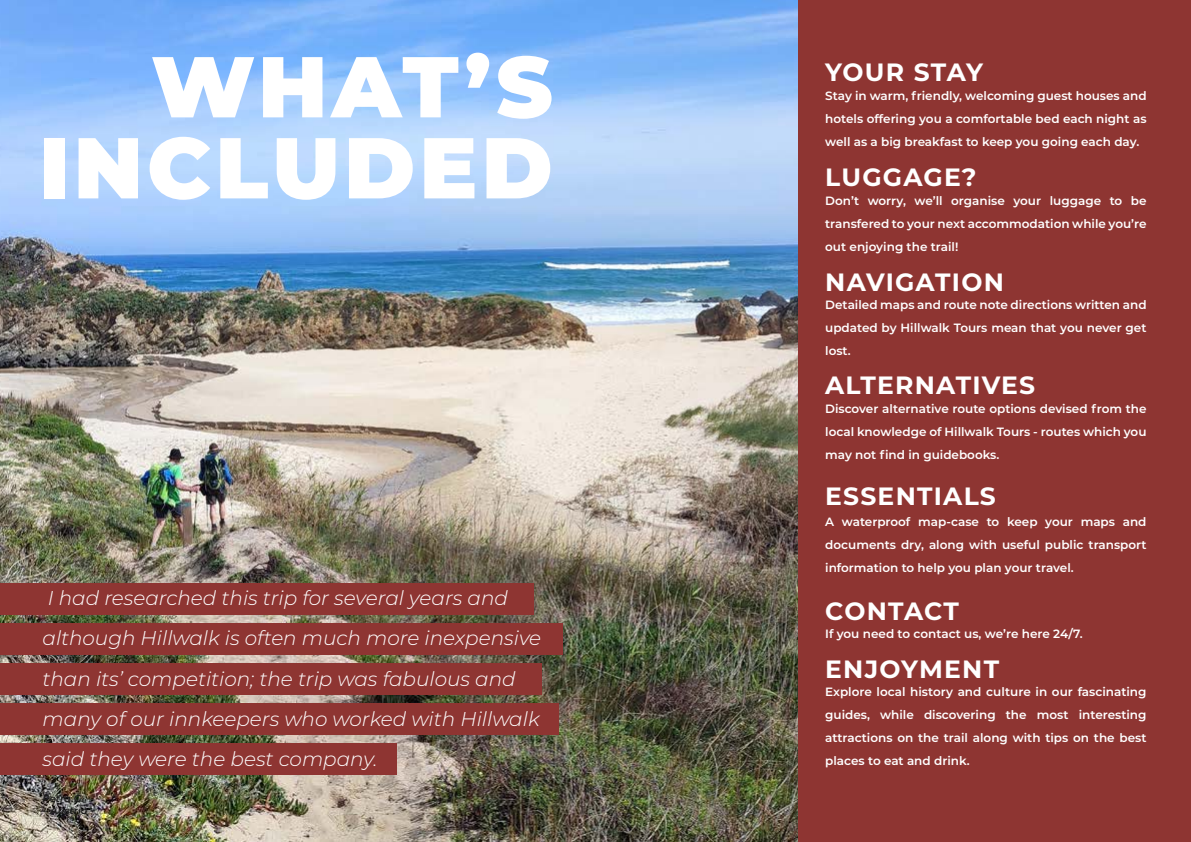
<style>
.page{position:relative;width:1191px;height:842px;background:#fff}
.page>*{position:absolute;margin:0;border:0;box-sizing:border-box;transform-origin:0 0}
.t1{font:900 86.1px "Montserrat";letter-spacing:.05em;color:#fff}
.t2{font:700 25px "Montserrat";letter-spacing:.05em;color:#fff}
.t3{font:700 25px "Montserrat";letter-spacing:.03em;color:#fff}
.t4{font:italic 300 20px/40px "Montserrat";color:#fff}
.t5{font:600 12px/23px "Montserrat";color:#fff;text-align:justify}
.t6{font:italic 100 10px "Montserrat";color:#1b1b1a}
</style>
<div class="page">
<img style="left:0;top:0;width:798px;height:842px">
<div style="left:0;top:663px;width:541px;height:32px;background:#8e3532"></div>
<div style="left:0;top:623px;width:562px;height:31px;background:#8e3532"></div>
<div style="left:0;top:703px;width:558px;height:32px;background:#8e3532"></div>
<div style="left:0;top:743px;width:397px;height:32px;background:#8e3532"></div>
<div style="left:0;top:583px;width:534px;height:32px;background:#8e3532"></div>
<div style="left:798px;top:0;width:393px;height:842px;background:#8e3532"></div>
<h1 class="t1" style="left:151px;top:22px;width:403px">WHAT’S</h1>
<h1 class="t1" style="left:39px;top:103px;width:515px">INCLUDED</h1>
<h3 class="t4" style="left:43px;top:578px;width:500px">I had researched this trip for several years and although Hillwalk is often much more inexpensive than its’ competition; the trip was fabulous and many of our innkeepers who worked with Hillwalk said they were the best company.</h3>
<p class="t6" style="left:43px;top:792px;width:43px">Petra G.</p>
<p class="t6" style="left:43px;top:804px;width:47px">– Austria</p>
<h2 class="t3" style="left:825px;top:54px;width:159px">YOUR STAY</h2>
<p class="t5" style="left:825px;top:83px;width:323px">Stay in warm, friendly, welcoming guest houses and hotels offering you a comfortable bed each night as well as a big breakfast to keep you going each day.</p>
<h2 class="t2" style="left:825px;top:159px;width:153px">LUGGAGE?</h2>
<p class="t5" style="left:825px;top:188px;width:323px">Don’t worry, we’ll organise your luggage to be transfered to your next accommodation while you’re out enjoying the trail!</p>
<h2 class="t2" style="left:825px;top:264px;width:180px">NAVIGATION</h2>
<p class="t5" style="left:825px;top:292px;width:323px">Detailed maps and route note directions written and updated by Hillwalk Tours mean that you never get lost.</p>
<h2 class="t2" style="left:825px;top:367px;width:212px">ALTERNATIVES</h2>
<p class="t5" style="left:825px;top:396px;width:323px">Discover alternative route options devised from the local knowledge of Hillwalk Tours - routes which you may not find in guidebooks.</p>
<h2 class="t2" style="left:825px;top:478px;width:172px">ESSENTIALS</h2>
<p class="t5" style="left:825px;top:509px;width:323px">A waterproof map-case to keep your maps and documents dry, along with useful public transport information to help you plan your travel.</p>
<h2 class="t2" style="left:825px;top:593px;width:135px">CONTACT</h2>
<h2 class="t2" style="left:825px;top:651px;width:175px">ENJOYMENT</h2>
<p class="t5" style="left:825px;top:621px;width:259px">If you need to contact us, we’re here 24/7.</p>
<p class="t5" style="left:825px;top:680px;width:323px">Explore local history and culture in our fascinating guides, while discovering the most interesting attractions on the trail along with tips on the best places to eat and drink.</p>
</div>
